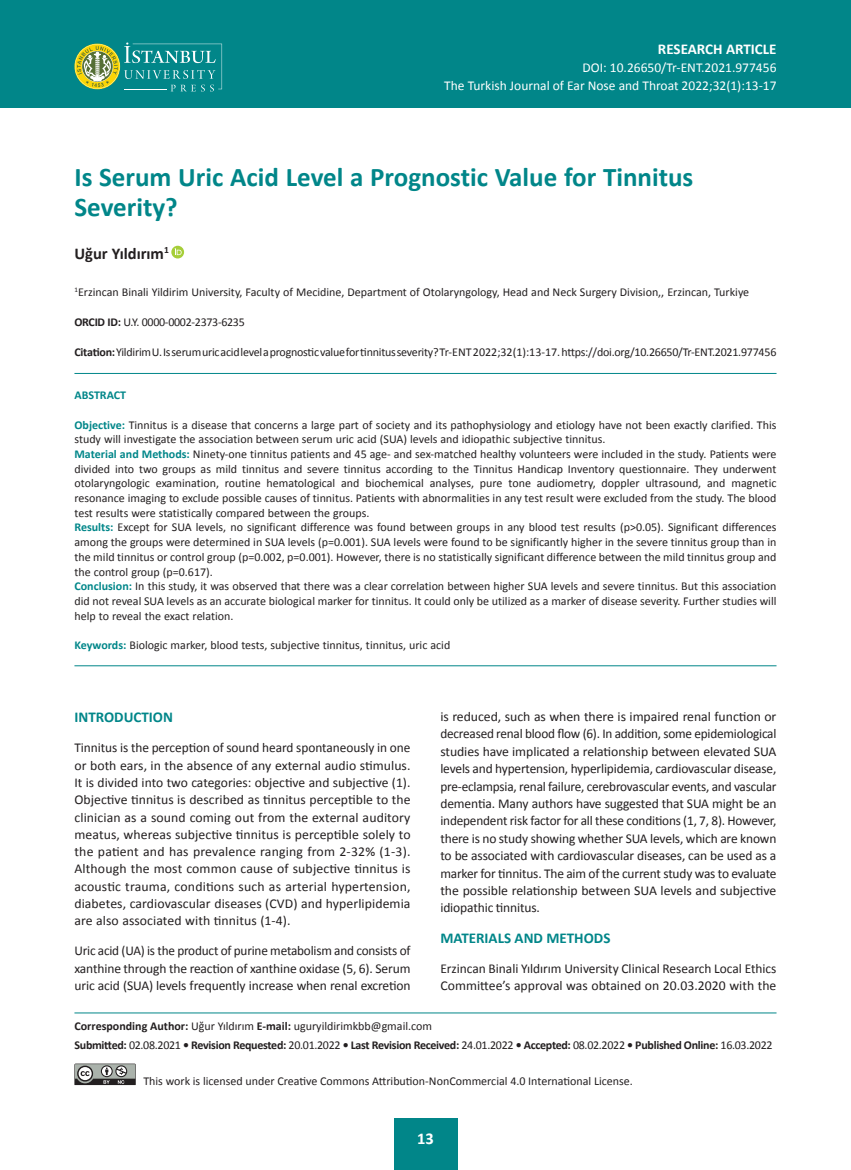
<style>
.page{position:relative;width:851px;height:1170px;background:#fff}
.page>*{position:absolute;margin:0;border:0;box-sizing:border-box;transform-origin:0 0}
.t1{font:700 27px/30px "Calibri";color:#018689}
.t2{font:700 16.5px "Calibri";color:#231f20}
.t3{font:700 16.5px "Calibri";color:#fff}
.t4{font:700 15px "Calibri";color:#018689}
.t5{font:700 15px "Calibri";color:#fff}
.t6{font:13.5px/17.2px "Calibri";color:#231f20;text-align:justify}
.t7{font:13.5px/18px "Calibri";color:#fff;text-align:right}
.t8{font:12px/14.7px "Calibri";color:#231f20}
.t9{font:700 12px/19.2px "Calibri";letter-spacing:-.025em;color:#231f20}
.t10{font:12px "Calibri";letter-spacing:-.02em;color:#231f20}
.t11{font:12px "Calibri";letter-spacing:-.025em;color:#231f20}
.t12{font:700 12px "Calibri";color:#018689}
.s1{font-weight:700}
.s2{font-weight:700;color:#018689}
.s3{font-weight:400}
</style>
<div class="page">
<div style="left:393px;top:1118px;width:64px;height:51px;background:#018689"></div>
<div style="left:0;top:0;width:850px;height:107px;background:#018689"></div>
<svg style="left:171px;top:246px;width:13px;height:12px"></svg>
<svg style="left:175px;top:248px;width:7px;height:7px"></svg>
<hr style="left:74px;top:1012px;width:702px;height:1px;background:#018689">
<hr style="left:74px;top:373px;width:702px;height:1px;background:#018689">
<hr style="left:74px;top:665px;width:702px;height:1px;background:#018689">
<svg style="left:74px;top:1063px;width:62px;height:21px"></svg>
<svg style="left:74px;top:43px;width:148px;height:49px"></svg>
<p class="t5" style="left:658px;top:39px;width:120px">RESEARCH ARTICLE</p>
<p class="t7" style="left:444px;top:58px;width:334px">DOI: 10.26650/Tr-ENT.2021.977456<br>The Turkish Journal of Ear Nose and Throat 2022;32(1):13-17</p>
<h1 class="t1" style="left:74px;top:162px;width:620px">Is Serum Uric Acid Level a Prognostic Value for Tinnitus<br>Severity?</h1>
<h2 class="t2" style="left:74px;top:242px;width:96px">Uğur Yıldırım<sup>1</sup></h2>
<p class="t8" style="left:74px;top:285px;width:676px"><sup>1</sup>Erzincan Binali Yildirim University, Faculty of Mecidine, Department of Otolaryngology, Head and Neck Surgery Division,, Erzincan, Turkiye</p>
<p class="t11" style="left:74px;top:314px;width:172px"><span class="s1">ORCID ID:</span> U.Y. 0000-0002-2373-6235</p>
<p class="t10" style="left:74px;top:344px;width:703px"><span class="s1">Citation:</span> Yildirim U. Is serum uric acid level a prognostic value for tinnitus severity? Tr-ENT 2022;32(1):13-17. https://doi.org/10.26650/Tr-ENT.2021.977456</p>
<p class="t12" style="left:74px;top:387px;width:53px">ABSTRACT</p>
<p class="t8" style="left:74px;top:417px;width:703px"><span class="s2">Objective:</span> Tinnitus is a disease that concerns a large part of society and its pathophysiology and etiology have not been exactly clarified. This study will investigate the association between serum uric acid (SUA) levels and idiopathic subjective tinnitus.<br><span class="s2">Material and Methods:</span> Ninety-one tinnitus patients and 45 age- and sex-matched healthy volunteers were included in the study. Patients were divided into two groups as mild tinnitus and severe tinnitus according to the Tinnitus Handicap Inventory questionnaire. They underwent otolaryngologic examination, routine hematological and biochemical analyses, pure tone audiometry, doppler ultrasound, and magnetic resonance imaging to exclude possible causes of tinnitus. Patients with abnormalities in any test result were excluded from the study. The blood test results were statistically compared between the groups.<br><span class="s2">Results:</span> Except for SUA levels, no significant difference was found between groups in any blood test results (p&gt;0.05). Significant differences among the groups were determined in SUA levels (p=0.001). SUA levels were found to be significantly higher in the severe tinnitus group than in the mild tinnitus or control group (p=0.002, p=0.001). However, there is no statistically significant difference between the mild tinnitus group and the control group (p=0.617).<br><span class="s2">Conclusion:</span> In this study, it was observed that there was a clear correlation between higher SUA levels and severe tinnitus. But this association did not reveal SUA levels as an accurate biological marker for tinnitus. It could only be utilized as a marker of disease severity. Further studies will help to reveal the exact relation.</p>
<p class="t8" style="left:74px;top:637px;width:377px"><span class="s2">Keywords:</span> Biologic marker, blood tests, subjective tinnitus, tinnitus, uric acid</p>
<p class="t4" style="left:74px;top:707px;width:100px">INTRODUCTION</p>
<p class="t6" style="left:74px;top:739px;width:337px">Tinnitus is the perception of sound heard spontaneously in one or both ears, in the absence of any external audio stimulus.<br>It is divided into two categories: objective and subjective (1).<br>Objective tinnitus is described as tinnitus perceptible to the clinician as a sound coming out from the external auditory meatus, whereas subjective tinnitus is perceptible solely to the patient and has prevalence ranging from 2-32% (1-3).<br>Although the most common cause of subjective tinnitus is acoustic trauma, conditions such as arterial hypertension, diabetes, cardiovascular diseases (CVD) and hyperlipidemia are also associated with tinnitus (1-4).</p>
<p class="t6" style="left:74px;top:942px;width:337px">Uric acid (UA) is the product of purine metabolism and consists of xanthine through the reaction of xanthine oxidase (5, 6). Serum uric acid (SUA) levels frequently increase when renal excretion</p>
<p class="t6" style="left:440px;top:707px;width:337px">is reduced, such as when there is impaired renal function or decreased renal blood flow (6). In addition, some epidemiological studies have implicated a relationship between elevated SUA levels and hypertension, hyperlipidemia, cardiovascular disease, pre-eclampsia, renal failure, cerebrovascular events, and vascular dementia. Many authors have suggested that SUA might be an independent risk factor for all these conditions (1, 7, 8). However, there is no study showing whether SUA levels, which are known to be associated with cardiovascular diseases, can be used as a marker for tinnitus. The aim of the current study was to evaluate the possible relationship between SUA levels and subjective idiopathic tinnitus.</p>
<p class="t4" style="left:440px;top:927px;width:171px">MATERIALS AND METHODS</p>
<p class="t6" style="left:440px;top:959px;width:337px">Erzincan Binali Yıldırım University Clinical Research Local Ethics<br>Committee’s approval was obtained on 20.03.2020 with the</p>
<p class="t9" style="left:74px;top:1016px;width:699px">Corresponding Author: <span class="s3">Uğur Yıldırım</span> E-mail: <span class="s3">uguryildirimkbb@gmail.com<br></span>Submitted: <span class="s3">02.08.2021</span> • Revision Requested: <span class="s3">20.01.2022</span> • Last Revision Received: <span class="s3">24.01.2022</span> • Accepted: <span class="s3">08.02.2022</span> • Published Online: <span class="s3">16.03.2022</span></p>
<p class="t8" style="left:143px;top:1073px;width:491px">This work is licensed under Creative Commons Attribution-NonCommercial 4.0 International License.</p>
<h2 class="t3" style="left:417px;top:1127px;width:18px">13</h2>
</div>
